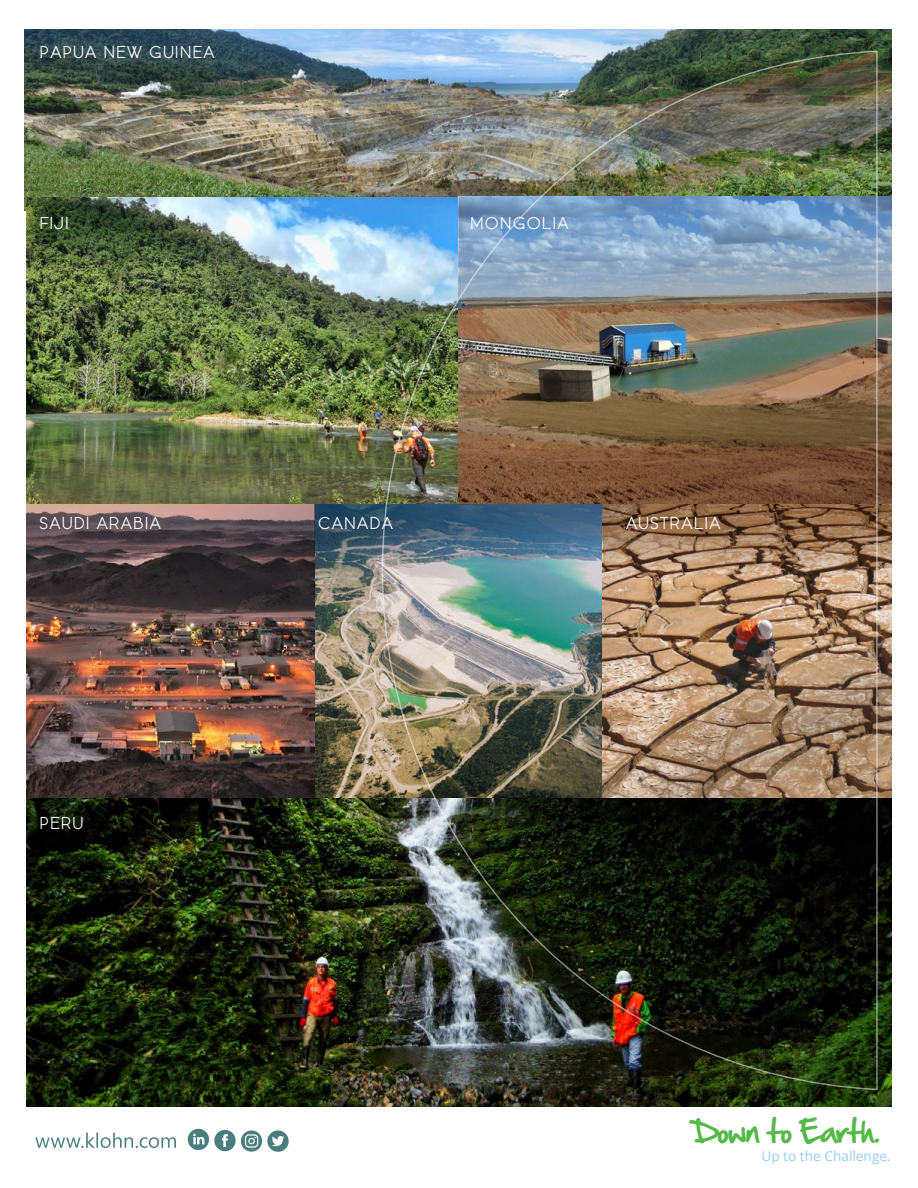
<style>
.page{position:relative;width:918px;height:1188px;background:#fff}
.page>*{position:absolute;margin:0;border:0;box-sizing:border-box;transform-origin:0 0}
.t1{font:27.75px "Hand Of Sean";color:#54b948}
.t2{font:18.9px "Wilmina";letter-spacing:.05em;color:#fff}
.t3{font:13.65px "Open Sans";color:#97ccf8}
</style>
<div class="page">
<img style="left:26px;top:798px;width:865px;height:309px">
<img style="left:24px;top:30px;width:867px;height:181px">
<img style="left:26px;top:198px;width:355px;height:306px">
<img style="left:26px;top:504px;width:865px;height:294px">
<svg style="left:878px;top:504px;width:13px;height:74px"></svg>
<svg style="left:315px;top:504px;width:66px;height:43px;background:#2b4a5f"></svg>
<svg style="left:878px;top:196px;width:13px;height:100px"></svg>
<img style="left:26px;top:198px;width:216px;height:73px">
<img style="left:381px;top:50px;width:497px;height:1041px">
<svg style="left:35px;top:1133px;width:141px;height:15px"></svg>
<svg style="left:188px;top:1129px;width:101px;height:23px"></svg>
<p class="t2" style="left:40px;top:40px;width:177px">PAPUA NEW GUINEA</p>
<p class="t2" style="left:40px;top:211px;width:31px">FIJI</p>
<p class="t2" style="left:470px;top:211px;width:100px">MONGOLIA</p>
<p class="t2" style="left:40px;top:511px;width:123px">SAUDI ARABIA</p>
<p class="t2" style="left:318px;top:511px;width:76px">CANADA</p>
<p class="t2" style="left:626px;top:511px;width:97px">AUSTRALIA</p>
<p class="t2" style="left:40px;top:811px;width:46px">PERU</p>
<h1 class="t1" style="left:693px;top:1106px;width:190px">Down to Earth.</h1>
<p class="t3" style="left:761px;top:1146px;width:131px">Up to the Challenge.</p>
</div>
